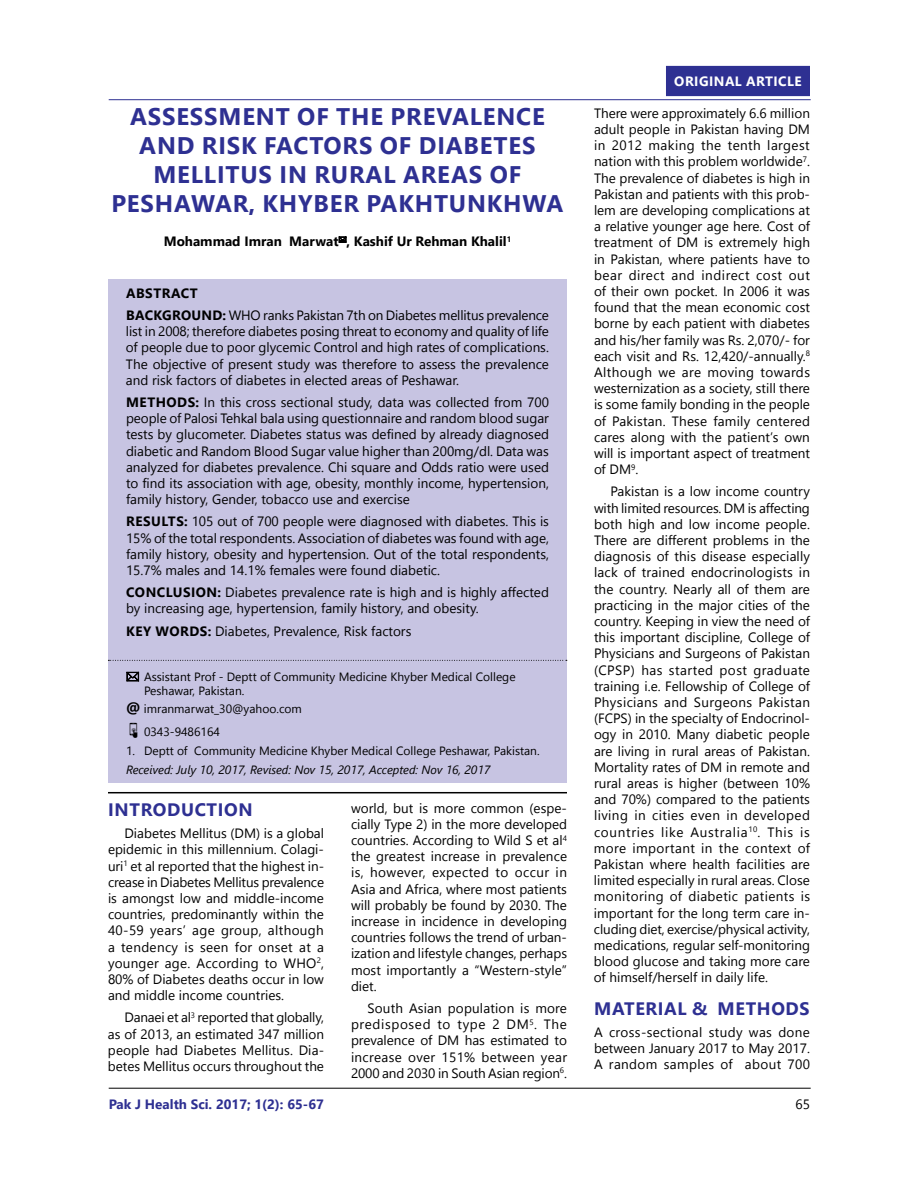
<style>
.page{position:relative;width:918px;height:1188px;background:#fff}
.page>*{position:absolute;margin:0;border:0;box-sizing:border-box;transform-origin:0 0}
.t1{font:700 24px/28.8px "Segoe UI";letter-spacing:.035em;color:#2e3092;text-align:center}
.t2{font:700 18px "Segoe UI";letter-spacing:.035em;color:#2e3092}
.t3{font:13.5px/16.2px "Segoe UI";color:#000;text-align:justify}
.t4{font:700 13.5px "Segoe UI";color:#000}
.t5{font:700 13.5px "Segoe UI";color:#2e3092}
.t6{font:700 13.5px "Segoe UI";letter-spacing:.035em;color:#fff}
.t7{font:12px/14.4px "Segoe UI";color:#000}
.t8{font:italic 12px "Segoe UI";color:#000}
.s1{font-weight:700}
.s2{font-weight:700;font-size:15px}
</style>
<div class="page">
<hr style="left:109px;top:99px;width:702px;height:1px;background:#2e3092">
<hr style="left:109px;top:1088px;width:702px;height:1px;background:#000">
<div style="left:666px;top:66px;width:144px;height:30px;background:#2e3092"></div>
<div style="left:108px;top:279px;width:459px;height:504px;background:#c7c4e2"></div>
<svg style="left:108px;top:660px;width:459px;height:1px"></svg>
<hr style="left:108px;top:792px;width:459px;height:1px;background:#000">
<svg style="left:339px;top:236px;width:7px;height:7px"></svg>
<svg style="left:127px;top:672px;width:12px;height:9px"></svg>
<h1 class="t1" style="left:111px;top:101px;width:454px">ASSESSMENT OF THE PREVALENCE<br>AND RISK FACTORS OF DIABETES<br>MELLITUS IN RURAL AREAS OF<br>PESHAWAR, KHYBER PAKHTUNKHWA</h1>
<p class="t4" style="left:164px;top:229px;width:349px">Mohammad Imran Marwat , Kashif Ur Rehman Khalil<sup>1</sup></p>
<p class="t3" style="left:126px;top:282px;width:424px;line-height:22.2px"><span class="s1">ABSTRACT<br>BACKGROUND:</span> WHO ranks Pakistan 7th on Diabetes mellitus prevalence</p>
<p class="t3" style="left:126px;top:323px;width:425px">list in 2008; therefore diabetes posing threat to economy and quality of life of people due to poor glycemic Control and high rates of complications.<br>The objective of present study was therefore to assess the prevalence and risk factors of diabetes in elected areas of Peshawar.</p>
<p class="t3" style="left:126px;top:394px;width:425px"><span class="s1">METHODS:</span> In this cross sectional study, data was collected from 700 people of Palosi Tehkal bala using questionnaire and random blood sugar tests by glucometer. Diabetes status was defined by already diagnosed diabetic and Random Blood Sugar value higher than 200mg/dl. Data was analyzed for diabetes prevalence. Chi square and Odds ratio were used to find its association with age, obesity, monthly income, hypertension, family history, Gender, tobacco use and exercise</p>
<p class="t3" style="left:126px;top:513px;width:425px"><span class="s1">RESULTS:</span> 105 out of 700 people were diagnosed with diabetes. This is 15% of the total respondents. Association of diabetes was found with age, family history, obesity and hypertension. Out of the total respondents, 15.7% males and 14.1% females were found diabetic.</p>
<p class="t3" style="left:126px;top:584px;width:424px"><span class="s1">CONCLUSION:</span> Diabetes prevalence rate is high and is highly affected by increasing age, hypertension, family history, and obesity.</p>
<p class="t3" style="left:126px;top:622px;width:287px"><span class="s1">KEY WORDS:</span> Diabetes, Prevalence, Risk factors</p>
<p class="t7" style="left:144px;top:669px;width:373px">Assistant Prof - Deptt of Community Medicine Khyber Medical College<br>Peshawar, Pakistan.</p>
<p class="t7" style="left:144px;top:698px;width:159px;line-height:22.5px;text-indent:-18px"><span class="s2">@</span> imranmarwat_30@yahoo.com<br>0343-9486164</p>
<p class="t7" style="left:126px;top:743px;width:415px">1. Deptt of Community Medicine Khyber Medical College Peshawar, Pakistan.</p>
<p class="t8" style="left:126px;top:761px;width:366px">Received: July 10, 2017, Revised: Nov 15, 2017, Accepted: Nov 16, 2017</p>
<p class="t3" style="left:351px;top:799px;width:218px">world, but is more common (espe&shy;cially Type 2) in the more developed countries. According to Wild S et al<sup>4 </sup>the greatest increase in prevalence is, however, expected to occur in Asia and Africa, where most patients will probably be found by 2030. The increase in incidence in developing countries follows the trend of urban&shy;ization and lifestyle changes, perhaps most importantly a “Western-style” diet.</p>
<p class="t3" style="left:351px;top:1000px;width:218px;text-indent:16px">South Asian population is more predisposed to type 2 DM<sup>5</sup>. The prevalence of DM has estimated to increase over 151% between year 2000 and 2030 in South Asian region<sup>6</sup>.</p>
<h2 class="t2" style="left:108px;top:793px;width:146px">INTRODUCTION</h2>
<p class="t3" style="left:108px;top:825px;width:218px;text-indent:16px">Diabetes Mellitus (DM) is a global epidemic in this millennium. Colagi&shy;uri<sup>1</sup> et al reported that the highest in&shy;crease in Diabetes Mellitus prevalence is amongst low and middle-income countries, predominantly within the 40-59 years’ age group, although a tendency is seen for onset at a younger age. According to WHO<sup>2</sup>, 80% of Diabetes deaths occur in low and middle income countries.</p>
<p class="t3" style="left:108px;top:1009px;width:218px;text-indent:17px">Danaei et al<sup>3</sup> reported that globally, as of 2013, an estimated 347 million people had Diabetes Mellitus. Dia&shy;betes Mellitus occurs throughout the</p>
<p class="t6" style="left:674px;top:68px;width:129px">ORIGINAL ARTICLE</p>
<p class="t3" style="left:594px;top:105px;width:218px">There were approximately 6.6 million adult people in Pakistan having DM in 2012 making the tenth largest nation with this problem worldwide<sup>7</sup>.<br>The prevalence of diabetes is high in Pakistan and patients with this prob&shy;lem are developing complications at a relative younger age here. Cost of treatment of DM is extremely high in Pakistan, where patients have to bear direct and indirect cost out of their own pocket. In 2006 it was found that the mean economic cost borne by each patient with diabetes and his/her family was Rs. 2,070/- for each visit and Rs. 12,420/-annually.<sup>8<br></sup>Although we are moving towards westernization as a society, still there is some family bonding in the people of Pakistan. These family centered cares along with the patient’s own will is important aspect of treatment of DM<sup>9</sup>.</p>
<p class="t3" style="left:594px;top:483px;width:218px;text-indent:17px">Pakistan is a low income country with limited resources. DM is affecting both high and low income people.<br>There are different problems in the diagnosis of this disease especially lack of trained endocrinologists in the country. Nearly all of them are practicing in the major cities of the country. Keeping in view the need of this important discipline, College of Physicians and Surgeons of Pakistan (CPSP) has started post graduate training i.e. Fellowship of College of Physicians and Surgeons Pakistan (FCPS) in the specialty of Endocrinol&shy;ogy in 2010. Many diabetic people are living in rural areas of Pakistan.<br>Mortality rates of DM in remote and rural areas is higher (between 10% and 70%) compared to the patients living in cities even in developed countries like Australia<sup>10</sup>. This is more important in the context of Pakistan where health facilities are limited especially in rural areas. Close monitoring of diabetic patients is important for the long term care in&shy;cluding diet, exercise/physical activity, medications, regular self-monitoring blood glucose and taking more care of himself/herself in daily life.</p>
<h2 class="t2" style="left:594px;top:991px;width:217px">MATERIAL &amp; METHODS</h2>
<p class="t3" style="left:594px;top:1024px;width:218px">A cross-sectional study was done between January 2017 to May 2017.<br>A random samples of about 700</p>
<p class="t5" style="left:109px;top:1092px;width:217px">Pak J Health Sci. 2017; 1(2): 65-67</p>
<p class="t3" style="left:795px;top:1096px;width:16px">65</p>
</div>
